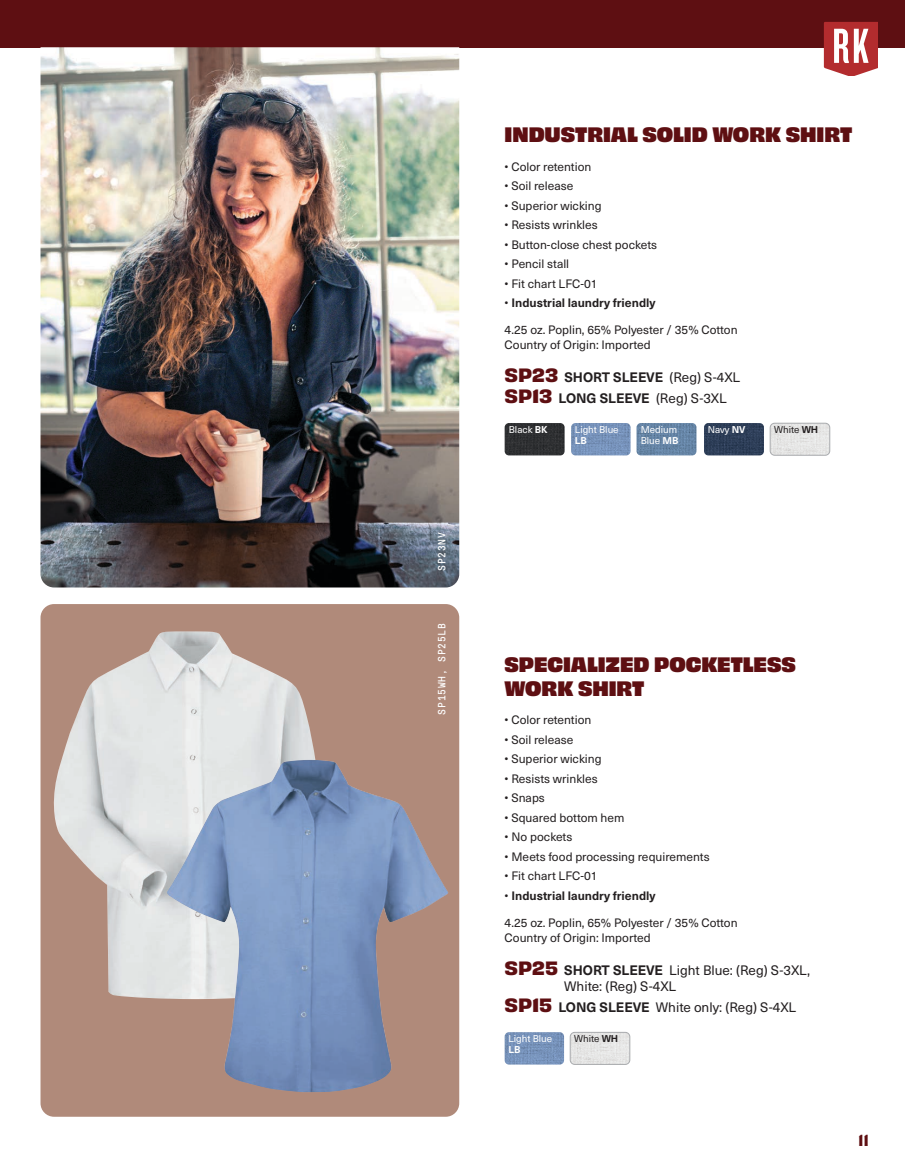
<style>
.page{position:relative;width:905px;height:1175px;background:#fff}
.page>*{position:absolute;margin:0;border:0;box-sizing:border-box;transform-origin:0 0}
.t1{font:19.5px/24px "Obviously Blck";color:#5e0f12}
.t2{font:15px "Obviously Semi";color:#5e0f12}
.t3{font:13.5px/16.5px "Neue Haas Unica W1 G";color:#231f20}
.t4{font:700 13.5px/21px "Neue Haas Unica W1 G";color:#231f20}
.t5{font:12px/15px "Neue Haas Unica W1 G";color:#231f20}
.t6{font:700 12px "Neue Haas Unica W1 G";color:#231f20}
.t7{font:10.5px "GT Pressura Mono";letter-spacing:.075em;color:#fff}
.t8{font:9.75px/10.5px "Neue Haas Unica W1 G";color:#fff}
.t9{font:9.75px "Neue Haas Unica W1 G";color:#231f20}
.t10{font:700 9.75px "Neue Haas Unica W1 G";color:#fff}
.s1{font-weight:400}
.s2{font-family:"Obviously";font-size:18px;color:#5e0f12}
.s3{font-weight:700}
.s4{font-family:"Obviously";font-weight:700;font-size:18px;color:#5e0f12}
</style>
<div class="page">
<div style="left:0;top:0;width:904px;height:47px;background:#5e0f12"></div>
<img style="left:636px;top:423px;width:60px;height:32px">
<img style="left:504px;top:423px;width:60px;height:32px">
<img style="left:571px;top:423px;width:59px;height:32px">
<img style="left:704px;top:423px;width:60px;height:32px">
<img style="left:770px;top:423px;width:59px;height:32px">
<div style="left:770px;top:423px;width:60px;height:32px;border:1px solid #a7a9ac;border-radius:5px"></div>
<div style="left:40px;top:604px;width:419px;height:512px;background:#b08a7a;border-radius:14px"></div>
<img style="left:504px;top:1032px;width:60px;height:32px">
<img style="left:570px;top:1034px;width:59px;height:30px">
<div style="left:570px;top:1032px;width:60px;height:32px;border:1px solid #a7a9ac;border-radius:5px"></div>
<svg style="left:823px;top:22px;width:54px;height:54px"></svg>
<img style="left:40px;top:47px;width:419px;height:540px">
<img style="left:53px;top:631px;width:263px;height:368px">
<img style="left:167px;top:760px;width:282px;height:332px">
<p class="t7" style="left:436px;top:571px;width:40px;rotate:-90deg">SP23NV</p>
<p class="t7" style="left:436px;top:714px;width:93px;rotate:-90deg">SP15WH, SP25LB</p>
<h1 class="t1" style="left:504px;top:121px;width:349px">INDUSTRIAL SOLID WORK SHIRT</h1>
<p class="t5" style="left:504px;top:158px;width:88px">• Color retention</p>
<p class="t5" style="left:504px;top:178px;width:70px">• Soil release</p>
<p class="t5" style="left:504px;top:197px;width:98px">• Superior wicking</p>
<p class="t5" style="left:504px;top:217px;width:95px">• Resists wrinkles</p>
<p class="t5" style="left:504px;top:236px;width:154px">• Button-close chest pockets</p>
<p class="t5" style="left:504px;top:256px;width:66px">• Pencil stall</p>
<p class="t5" style="left:504px;top:275px;width:94px">• Fit chart LFC-01</p>
<p class="t6" style="left:504px;top:294px;width:152px"><span class="s1">•</span> Industrial laundry friendly</p>
<p class="t5" style="left:504px;top:322px;width:234px">4.25 oz. Poplin, 65% Polyester / 35% Cotton<br>Country of Origin: Imported</p>
<p class="t4" style="left:504px;top:366px;width:237px"><span class="s2">SP23</span> SHORT SLEEVE <span class="s1">(Reg) S-4XL<br></span><span class="s2">SP13</span> LONG SLEEVE <span class="s1">(Reg) S-3XL</span></p>
<p class="t8" style="left:640px;top:424px;width:39px">Medium<br>Blue <span class="s3">MB</span></p>
<p class="t8" style="left:708px;top:424px;width:39px">Navy <span class="s3">NV</span></p>
<p class="t9" style="left:774px;top:422px;width:46px">White <span class="s3">WH</span></p>
<p class="t8" style="left:509px;top:424px;width:40px">Black <span class="s3">BK</span></p>
<p class="t8" style="left:575px;top:424px;width:45px">Light Blue</p>
<p class="t10" style="left:575px;top:433px;width:13px">LB</p>
<h1 class="t1" style="left:504px;top:650px;width:292px">SPECIALIZED POCKETLESS<br>WORK SHIRT</h1>
<p class="t5" style="left:504px;top:712px;width:88px">• Color retention</p>
<p class="t5" style="left:504px;top:731px;width:70px">• Soil release</p>
<p class="t5" style="left:504px;top:751px;width:98px">• Superior wicking</p>
<p class="t5" style="left:504px;top:770px;width:95px">• Resists wrinkles</p>
<p class="t5" style="left:504px;top:790px;width:42px">• Snaps</p>
<p class="t5" style="left:504px;top:809px;width:121px">• Squared bottom hem</p>
<p class="t5" style="left:504px;top:829px;width:69px">• No pockets</p>
<p class="t5" style="left:504px;top:848px;width:206px">• Meets food processing requirements</p>
<p class="t5" style="left:504px;top:868px;width:94px">• Fit chart LFC-01</p>
<p class="t6" style="left:504px;top:886px;width:152px"><span class="s1">•</span> Industrial laundry friendly</p>
<p class="t5" style="left:504px;top:914px;width:234px">4.25 oz. Poplin, 65% Polyester / 35% Cotton<br>Country of Origin: Imported</p>
<p class="t3" style="left:564px;top:961px;width:247px;text-indent:-60px"><span class="s4">SP25</span> <span class="s3">SHORT SLEEVE</span> Light Blue: (Reg) S-3XL,<br>White: (Reg) S-4XL</p>
<p class="t3" style="left:504px;top:998px;width:293px"><span class="s4">SP15</span> <span class="s3">LONG SLEEVE</span> White only: (Reg) S-4XL</p>
<p class="t8" style="left:508px;top:1033px;width:45px">Light Blue</p>
<p class="t10" style="left:508px;top:1042px;width:13px">LB</p>
<p class="t9" style="left:574px;top:1031px;width:46px">White <span class="s3">WH</span></p>
<p class="t2" style="left:858px;top:1128px;width:12px">11</p>
</div>
